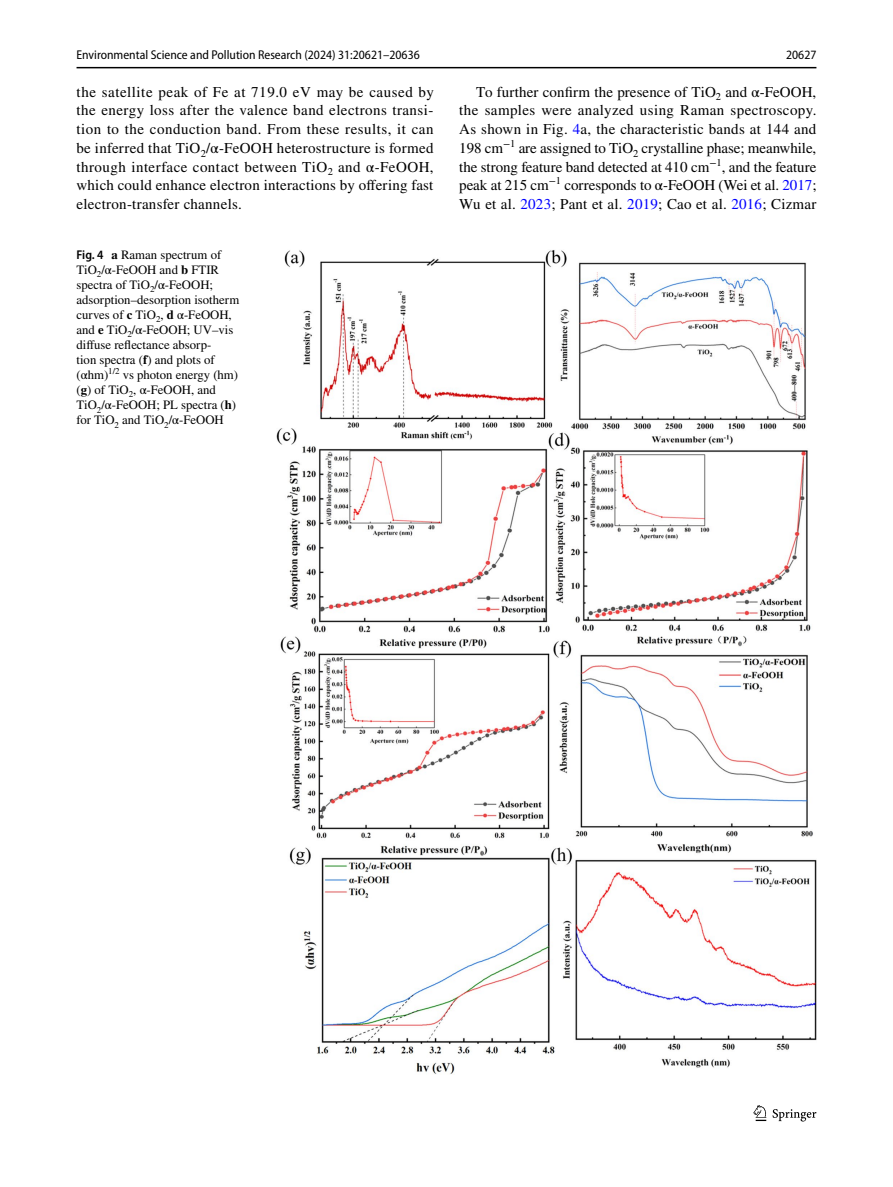
<style>
.page{position:relative;width:893px;height:1187px;background:#fff}
.page>*{position:absolute;margin:0;border:0;box-sizing:border-box;transform-origin:0 0}
.t1{font:15px/18.8px "STIX";letter-spacing:.015em;color:#000;text-align:justify}
.t2{font:12.75px/15px "STIX";color:#000}
.t3{font:semi-condensed 12.75px "Myriad Pro";color:#000}
.s1{color:#00f}
.s2{font-family:"Myriad Pro";font-weight:600;font-stretch:semi-condensed}
.s3{font-weight:700}
</style>
<div class="page">
<hr style="left:77px;top:67px;width:739px;height:1px;background:#000">
<svg style="left:753px;top:1105px;width:13px;height:15px"></svg>
<svg style="left:773px;top:1109px;width:43px;height:12px"></svg>
<img style="left:276px;top:250px;width:540px;height:823px">
<p class="t3" style="left:77px;top:48px;width:345px">Environmental Science and Pollution Research (2024) 31:20621–20636</p>
<p class="t3" style="left:786px;top:48px;width:32px">20627</p>
<p class="t1" style="left:77px;top:83px;width:359px">the satellite peak of Fe at 719.0 eV may be caused by the energy loss after the valence band electrons transi&shy;tion to the conduction band. From these results, it can be inferred that TiO<sub>2</sub>/α-FeOOH heterostructure is formed through interface contact between TiO<sub>2</sub> and α-FeOOH, which could enhance electron interactions by offering fast electron-transfer channels.</p>
<p class="t1" style="left:459px;top:83px;width:359px;text-indent:17px">To further confirm the presence of TiO<sub>2</sub> and α-FeOOH, the samples were analyzed using Raman spectroscopy.<br>As shown in Fig. <span class="s1">4</span>a, the characteristic bands at 144 and 198 cm<sup>−1</sup> are assigned to TiO<sub>2</sub> crystalline phase; meanwhile, the strong feature band detected at 410 cm<sup>−1</sup>, and the feature peak at 215 cm<sup>−1</sup> corresponds to α-FeOOH (Wei et al. <span class="s1">2017</span>; Wu et al. <span class="s1">2023</span>; Pant et al. <span class="s1">2019</span>; Cao et al. <span class="s1">2016</span>; Cizmar</p>
<p class="t2" style="left:77px;top:248px;width:164px"><span class="s2">Fig. 4</span> <span class="s3">a</span> Raman spectrum of<br>TiO<sub>2</sub>/α-FeOOH and <span class="s3">b</span> FTIR spectra of TiO<sub>2</sub>/α-FeOOH; adsorption–desorption isotherm curves of <span class="s3">c</span> TiO<sub>2</sub>, <span class="s3">d</span> α-FeOOH, and <span class="s3">e</span> TiO<sub>2</sub>/α-FeOOH; UV–vis diffuse reflectance absorp-<br>tion spectra (<span class="s3">f</span>) and plots of (αhm)<sup>1/2</sup> vs photon energy (hm) (<span class="s3">g</span>) of TiO<sub>2</sub>, α-FeOOH, and<br>TiO<sub>2</sub>/α-FeOOH; PL spectra (<span class="s3">h</span>) for TiO<sub>2</sub> and TiO<sub>2</sub>/α-FeOOH</p>
</div>
